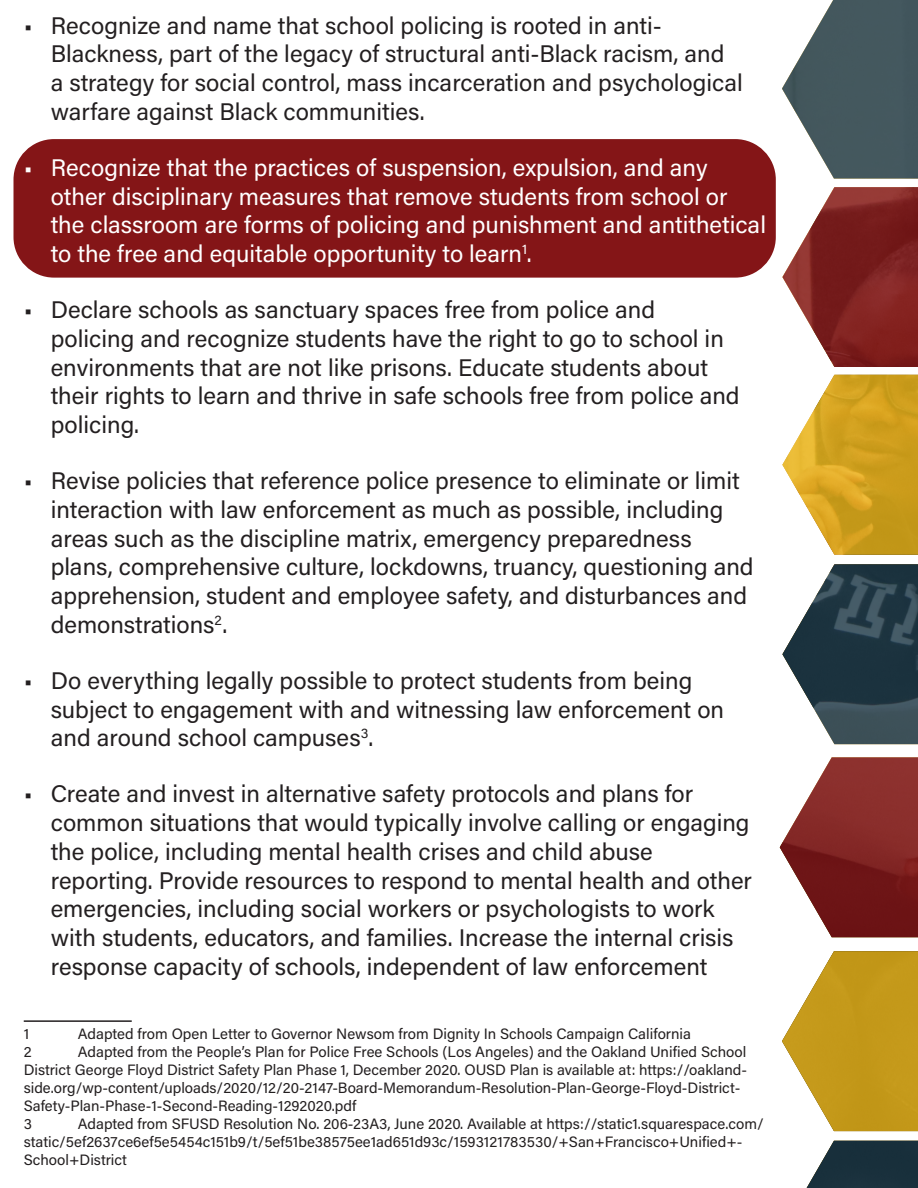
<style>
.page{position:relative;width:918px;height:1188px;background:#fff}
.page>*{position:absolute;margin:0;border:0;box-sizing:border-box;transform-origin:0 0}
.t1{font:24px/28.8px "Acumin Pro";color:#231f20}
.t2{font:24px/28.8px "Acumin Pro";color:#fff}
.t3{font:15px/18px "Acumin Pro";color:#231f20}
</style>
<div class="page">
<div style="left:14px;top:139px;width:762px;height:139px;background:#841517;border-radius:40px"></div>
<svg style="left:782px;top:375px;width:136px;height:180px"></svg>
<svg style="left:782px;top:564px;width:136px;height:180px"></svg>
<svg style="left:782px;top:187px;width:136px;height:180px"></svg>
<svg style="left:782px;top:0;width:136px;height:179px"></svg>
<svg style="left:780px;top:757px;width:138px;height:180px"></svg>
<svg style="left:782px;top:951px;width:136px;height:180px"></svg>
<svg style="left:806px;top:1141px;width:112px;height:47px;background:#354953"></svg>
<hr style="left:24px;top:1020px;width:108px;height:2px;background:#231f20">
<p class="t1" style="left:51px;top:10px;width:694px;text-indent:-27px">• Recognize and name that school policing is rooted in anti-Blackness, part of the legacy of structural anti-Black racism, and a strategy for social control, mass incarceration and psychological warfare against Black communities.</p>
<p class="t2" style="left:51px;top:152px;width:717px;text-indent:-27px">• Recognize that the practices of suspension, expulsion, and any other disciplinary measures that remove students from school or the classroom are forms of policing and punishment and antithetical to the free and equitable opportunity to learn<sup>1</sup>.</p>
<p class="t1" style="left:51px;top:294px;width:690px;text-indent:-27px">• Declare schools as sanctuary spaces free from police and policing and recognize students have the right to go to school in environments that are not like prisons. Educate students about their rights to learn and thrive in safe schools free from police and policing.</p>
<p class="t1" style="left:51px;top:465px;width:704px;text-indent:-27px">• Revise policies that reference police presence to eliminate or limit interaction with law enforcement as much as possible, including areas such as the discipline matrix, emergency preparedness plans, comprehensive culture, lockdowns, truancy, questioning and apprehension, student and employee safety, and disturbances and demonstrations<sup>2</sup>.</p>
<p class="t1" style="left:51px;top:665px;width:675px;text-indent:-27px">• Do everything legally possible to protect students from being subject to engagement with and witnessing law enforcement on and around school campuses<sup>3</sup>.</p>
<p class="t1" style="left:51px;top:778px;width:703px;text-indent:-27px">• Create and invest in alternative safety protocols and plans for common situations that would typically involve calling or engaging the police, including mental health crises and child abuse reporting. Provide resources to respond to mental health and other emergencies, including social workers or psychologists to work with students, educators, and families. Increase the internal crisis response capacity of schools, independent of law enforcement</p>
<p class="t3" style="left:24px;top:1024px;width:7px">1</p>
<p class="t3" style="left:78px;top:1024px;width:615px">Adapted from Open Letter to Governor Newsom from Dignity In Schools Campaign California</p>
<p class="t3" style="left:24px;top:1042px;width:9px">2</p>
<p class="t3" style="left:24px;top:1042px;width:725px;text-indent:54px">Adapted from the People’s Plan for Police Free Schools (Los Angeles) and the Oakland Unified School District George Floyd District Safety Plan Phase 1, December 2020. OUSD Plan is available at: https://oakland&shy;side.org/wp-content/uploads/2020/12/20-2147-Board-Memorandum-Resolution-Plan-George-Floyd-District-Safety-Plan-Phase-1-Second-Reading-1292020.pdf</p>
<p class="t3" style="left:24px;top:1114px;width:10px">3</p>
<p class="t3" style="left:24px;top:1114px;width:741px;text-indent:54px">Adapted from SFUSD Resolution No. 206-23A3, June 2020. Available at https://static1.squarespace.com/ static/5ef2637ce6ef5e5454c151b9/t/5ef51be38575ee1ad651d93c/1593121783530/+San+Francisco+Unified+-<br>School+District</p>
</div>
